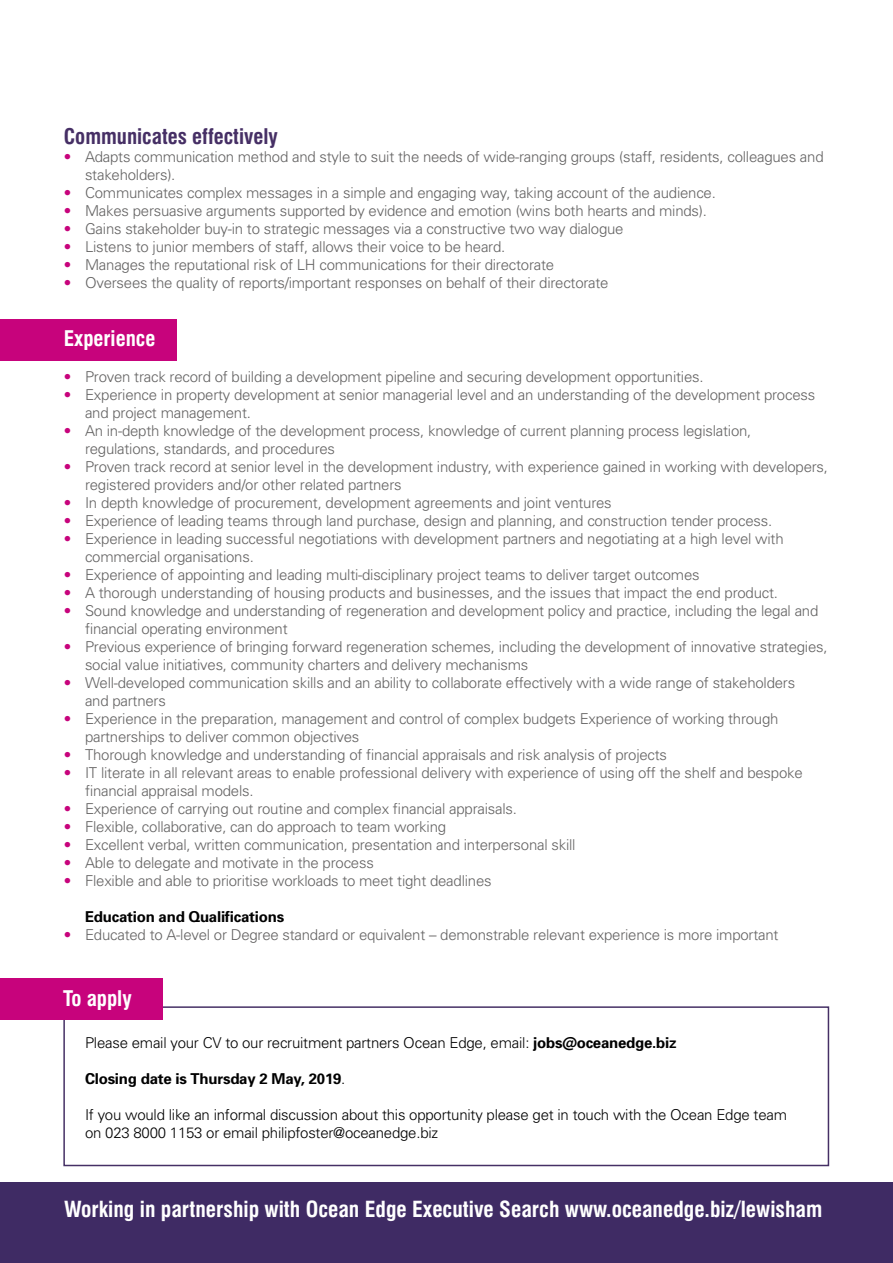
<style>
.page{position:relative;width:893px;height:1263px;background:#fff}
.page>*{position:absolute;margin:0;border:0;box-sizing:border-box;transform-origin:0 0}
.t1{font:700 condensed 21.6px "Swiss 721 BT";color:#fff}
.t2{font:700 condensed 21px "Swiss 721 BT";color:#462f65}
.t3{font:700 condensed 21px "Swiss 721 BT";color:#fff}
.t4{font:300 15px/18px "Univers";letter-spacing:-.015em;color:#646363}
.t5{font:300 15px/18px "Univers";letter-spacing:-.015em;color:#000}
.t6{font:700 15px "Univers";letter-spacing:-.015em;color:#000}
.s1{color:#c7037c}
.s2{font-weight:700}
.s3{font-weight:300}
</style>
<div class="page">
<div style="left:63px;top:1006px;width:766px;height:160px;background:#fff;border:2px solid #453065"></div>
<div style="left:0;top:978px;width:163px;height:42px;background:#c7037c"></div>
<div style="left:0;top:319px;width:176px;height:41px;background:#c7037c"></div>
<div style="left:0;top:1182px;width:893px;height:81px;background:#3f2b64"></div>
<h2 class="t2" style="left:64px;top:124px;width:216px">Communicates effectively</h2>
<p class="t4" style="left:85px;top:148px;width:740px;text-indent:-21px"><span class="s1">•</span> Adapts communication method and style to suit the needs of wide-ranging groups (staff, residents, colleagues and stakeholders).</p>
<p class="t4" style="left:64px;top:184px;width:654px"><span class="s1">•</span> Communicates complex messages in a simple and engaging way, taking account of the audience.</p>
<p class="t4" style="left:64px;top:202px;width:645px"><span class="s1">•</span> Makes persuasive arguments supported by evidence and emotion (wins both hearts and minds).</p>
<p class="t4" style="left:64px;top:220px;width:561px"><span class="s1">•</span> Gains stakeholder buy-in to strategic messages via a constructive two way dialogue</p>
<p class="t4" style="left:64px;top:238px;width:443px"><span class="s1">•</span> Listens to junior members of staff, allows their voice to be heard.</p>
<p class="t4" style="left:64px;top:256px;width:492px"><span class="s1">•</span> Manages the reputational risk of LH communications for their directorate</p>
<p class="t4" style="left:64px;top:274px;width:546px"><span class="s1">•</span> Oversees the quality of reports/important responses on behalf of their directorate</p>
<h2 class="t3" style="left:64px;top:326px;width:93px">Experience</h2>
<p class="t4" style="left:64px;top:367px;width:641px"><span class="s1">•</span> Proven track record of building a development pipeline and securing development opportunities.</p>
<p class="t4" style="left:85px;top:385px;width:732px;text-indent:-21px"><span class="s1">•</span> Experience in property development at senior managerial level and an understanding of the development process and project management.</p>
<p class="t4" style="left:85px;top:421px;width:668px;text-indent:-21px"><span class="s1">•</span> An in-depth knowledge of the development process, knowledge of current planning process legislation, regulations, standards, and procedures</p>
<p class="t4" style="left:85px;top:457px;width:744px;text-indent:-21px"><span class="s1">•</span> Proven track record at senior level in the development industry, with experience gained in working with developers, registered providers and/or other related partners</p>
<p class="t4" style="left:64px;top:493px;width:549px"><span class="s1">•</span> In depth knowledge of procurement, development agreements and joint ventures</p>
<p class="t4" style="left:64px;top:511px;width:710px"><span class="s1">•</span> Experience of leading teams through land purchase, design and planning, and construction tender process.</p>
<p class="t4" style="left:85px;top:529px;width:700px;text-indent:-21px"><span class="s1">•</span> Experience in leading successful negotiations with development partners and negotiating at a high level with commercial organisations.</p>
<p class="t4" style="left:64px;top:565px;width:637px"><span class="s1">•</span> Experience of appointing and leading multi-disciplinary project teams to deliver target outcomes</p>
<p class="t4" style="left:64px;top:583px;width:716px"><span class="s1">•</span> A thorough understanding of housing products and businesses, and the issues that impact the end product.</p>
<p class="t4" style="left:85px;top:601px;width:735px;text-indent:-21px"><span class="s1">•</span> Sound knowledge and understanding of regeneration and development policy and practice, including the legal and financial operating environment</p>
<p class="t4" style="left:85px;top:637px;width:744px;text-indent:-21px"><span class="s1">•</span> Previous experience of bringing forward regeneration schemes, including the development of innovative strategies, social value initiatives, community charters and delivery mechanisms</p>
<p class="t4" style="left:85px;top:673px;width:712px;text-indent:-21px"><span class="s1">•</span> Well-developed communication skills and an ability to collaborate effectively with a wide range of stakeholders and partners</p>
<p class="t4" style="left:85px;top:709px;width:695px;text-indent:-21px"><span class="s1">•</span> Experience in the preparation, management and control of complex budgets Experience of working through partnerships to deliver common objectives</p>
<p class="t4" style="left:64px;top:745px;width:605px"><span class="s1">•</span> Thorough knowledge and understanding of financial appraisals and risk analysis of projects</p>
<p class="t4" style="left:85px;top:763px;width:719px;text-indent:-21px"><span class="s1">•</span> IT literate in all relevant areas to enable professional delivery with experience of using off the shelf and bespoke financial appraisal models.</p>
<p class="t4" style="left:64px;top:799px;width:455px"><span class="s1">•</span> Experience of carrying out routine and complex financial appraisals.</p>
<p class="t4" style="left:64px;top:817px;width:384px"><span class="s1">•</span> Flexible, collaborative, can do approach to team working</p>
<p class="t4" style="left:64px;top:835px;width:513px"><span class="s1">•</span> Excellent verbal, written communication, presentation and interpersonal skill</p>
<p class="t4" style="left:64px;top:853px;width:312px"><span class="s1">•</span> Able to delegate and motivate in the process</p>
<p class="t4" style="left:64px;top:871px;width:429px"><span class="s1">•</span> Flexible and able to prioritise workloads to meet tight deadlines</p>
<p class="t6" style="left:85px;top:907px;width:201px">Education and Qualifications</p>
<p class="t4" style="left:64px;top:925px;width:716px"><span class="s1">•</span> Educated to A-level or Degree standard or equivalent – demonstrable relevant experience is more important</p>
<h2 class="t3" style="left:63px;top:986px;width:70px">To apply</h2>
<p class="t5" style="left:85px;top:1033px;width:593px">Please email your CV to our recruitment partners Ocean Edge, email: <span class="s2">jobs@oceanedge.biz</span></p>
<p class="t6" style="left:85px;top:1069px;width:262px">Closing date is Thursday 2 May, 2019<span class="s3">.</span></p>
<p class="t5" style="left:85px;top:1105px;width:703px">If you would like an informal discussion about this opportunity please get in touch with the Ocean Edge team on 023 8000 1153 or email philipfoster@oceanedge.biz</p>
<h1 class="t1" style="left:64px;top:1196px;width:760px">Working in partnership with Ocean Edge Executive Search www.oceanedge.biz/lewisham</h1>
</div>
